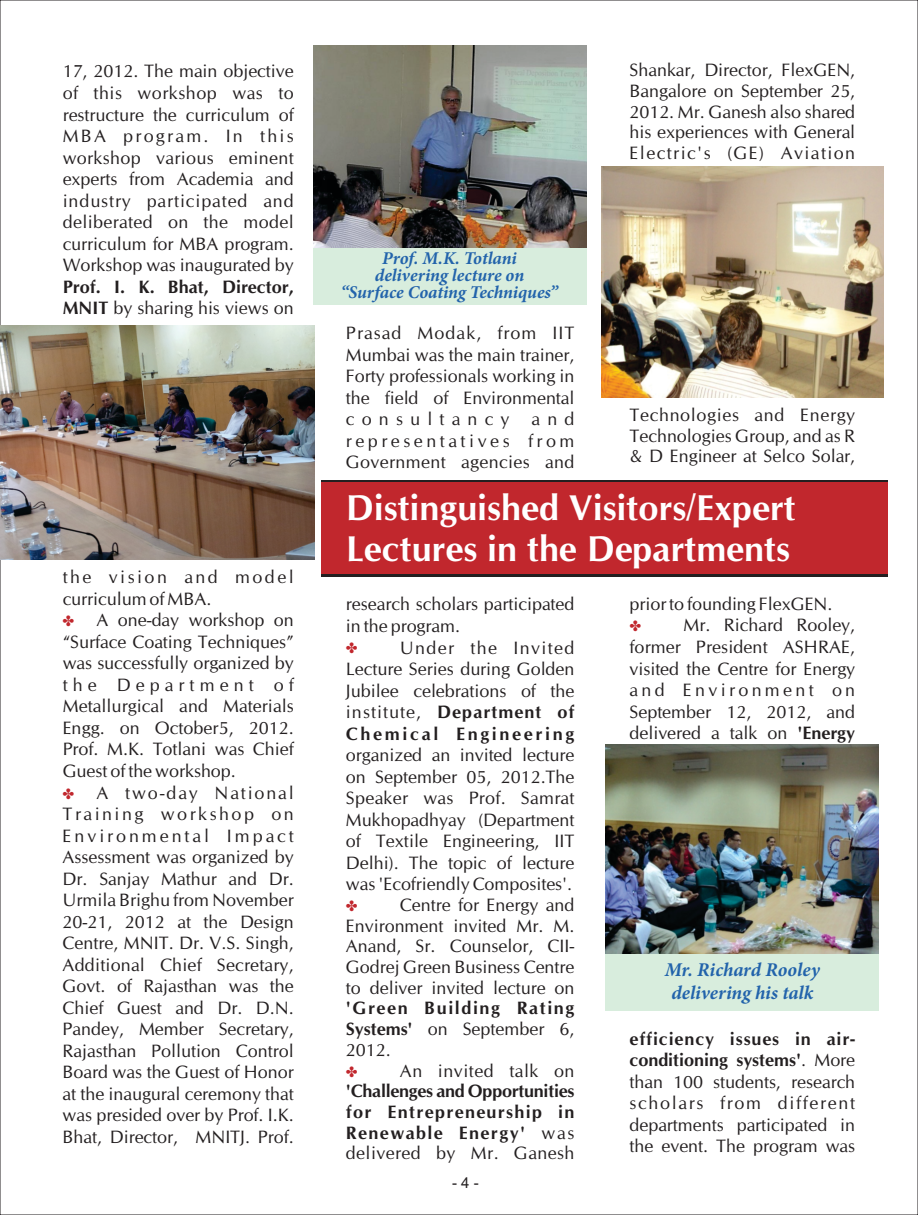
<style>
.page{position:relative;width:918px;height:1215px;background:#fff}
.page>*{position:absolute;margin:0;border:0;box-sizing:border-box;transform-origin:0 0}
.t1{font:700 36px/40.8px "CG Omega";color:#fff}
.t2{font:italic 700 19.5px/22.8px "Minion Pro";color:#2263ab;text-align:center}
.t3{font:18px/21.5px "CG Omega";color:#231f20;text-align:justify}
.t4{font:700 18px/20.7px "CG Omega";letter-spacing:.075em;color:#231f20;text-align:justify}
.t5{font:italic 700 18px/16.8px "Minion Pro";letter-spacing:-.005em;color:#2263ab;text-align:center}
.t6{font:700 18px/21.5px "CG Omega";color:#231f20}
.t7{font:18px/21.5px "CG Omega";letter-spacing:.135em;color:#231f20}
.t8{font:18px "CG Omega";letter-spacing:.185em;color:#231f20}
.t9{font:18px "CG Omega";letter-spacing:.03em;color:#231f20}
.t10{font:15px "Arial";color:#231f20}
.s1{font-weight:400}
.s2{font-weight:700}
</style>
<div class="page">
<div style="left:322px;top:480px;width:566px;height:97px;background:#231f20"></div>
<div style="left:322px;top:482px;width:566px;height:92px;background:#c1272d"></div>
<img style="left:313px;top:45px;width:273px;height:204px">
<img style="left:601px;top:167px;width:282px;height:231px">
<img style="left:606px;top:744px;width:273px;height:211px">
<div style="left:606px;top:955px;width:273px;height:56px;background:#d8eddd"></div>
<img style="left:0;top:325px;width:315px;height:234px">
<div style="left:313px;top:249px;width:273px;height:56px;background:#d8eddd"></div>
<p class="t3" style="left:63px;top:62px;width:233px">17, 2012. The main objective of this workshop was to restructure the curriculum of MBA program. In this workshop various eminent experts from Academia and industry participated and deliberated on the model curriculum for MBA program.<br>Workshop was inaugurated by</p>
<p class="t6" style="left:63px;top:277px;width:233px">Prof. I. K. Bhat, Director,<br>MNIT <span class="s1">by sharing his views on</span></p>
<p class="t7" style="left:63px;top:568px;width:233px">the vision and model curriculum of MBA.</p>
<p class="t3" style="left:63px;top:611px;width:233px;text-indent:34px">A one-day workshop on “Surface Coating Techniques” was successfully organized by the Department of Metallurgical and Materials Engg. on October5, 2012.<br>Prof. M.K. Totlani was Chief Guest of the workshop.</p>
<p class="t3" style="left:63px;top:783px;width:233px;text-indent:34px">A two-day National Training workshop on Environmental Impact Assessment was organized by Dr. Sanjay Mathur and Dr.<br>Urmila Brighu from November 20-21, 2012 at the Design Centre, MNIT. Dr. V.S. Singh, Additional Chief Secretary, Govt. of Rajasthan was the Chief Guest and Dr. D.N.<br>Pandey, Member Secretary, Rajasthan Pollution Control Board was the Guest of Honor at the inaugural ceremony that was presided over by Prof. I.K.<br>Bhat, Director, MNITJ. Prof.</p>
<p class="t5" style="left:341px;top:252px;width:219px">Prof. M.K. Totlani<br>delivering lecture on<br>“Surface Coating Techniques”</p>
<p class="t3" style="left:346px;top:324px;width:230px">Prasad Modak, from IIT Mumbai was the main trainer, Forty professionals working in the field of Environmental consultancy and representatives from Government agencies and</p>
<p class="t3" style="left:630px;top:61px;width:227px;line-height:20.7px">Shankar, Director, FlexGEN, Bangalore on September 25, 2012. Mr. Ganesh also shared his experiences with General Electric's (GE) Aviation</p>
<p class="t3" style="left:629px;top:406px;width:227px;line-height:20.7px">Technologies and Energy Technologies Group, and as R &amp; D Engineer at Selco Solar,</p>
<h1 class="t1" style="left:346px;top:490px;width:451px">Distinguished Visitors/Expert<br>Lectures in the Departments</h1>
<p class="t3" style="left:346px;top:595px;width:230px">research scholars participated in the program.</p>
<p class="t3" style="left:346px;top:638px;width:230px;text-indent:54px">Under the Invited Lecture Series during Golden Jubilee celebrations of the institute, <span class="s2">Department of Chemical Engineering</span></p>
<p class="t3" style="left:346px;top:746px;width:230px;text-align:right">organized an invited lecture on September 05, 2012.The<br>Speaker was Prof. Samrat<br>Mukhopadhyay (Department of Textile Engineering, IIT<br>Delhi). The topic of lecture was 'Ecofriendly Composites'.<br>Centre for Energy and<br>Environment invited Mr. M.<br>Anand, Sr. Counselor, CII-<br>Godrej Green Business Centre to deliver invited lecture on</p>
<p class="t4" style="left:346px;top:999px;width:230px">'Green Building Rating Systems' <span class="s1">on September 6, 2012.</span></p>
<p class="t9" style="left:400px;top:1063px;width:176px">An invited talk on</p>
<p class="t4" style="left:346px;top:1082px;width:230px">'Challenges and Opportunities for Entrepreneurship in Renewable Energy' <span class="s1">was delivered by Mr. Ganesh</span></p>
<p class="t10" style="left:452px;top:1177px;width:28px">- 4 -</p>
<p class="t3" style="left:629px;top:594px;width:205px">prior to founding FlexGEN.</p>
<p class="t3" style="left:683px;top:616px;width:173px">Mr. Richard Rooley,</p>
<p class="t3" style="left:629px;top:637px;width:227px">former President ASHRAE,</p>
<p class="t3" style="left:629px;top:659px;width:227px">visited the Centre for Energy</p>
<p class="t8" style="left:629px;top:683px;width:227px">and Environment on</p>
<p class="t3" style="left:629px;top:702px;width:227px">September 12, 2012, and</p>
<p class="t3" style="left:629px;top:724px;width:227px">delivered a talk on <span class="s2">'Energy</span></p>
<p class="t2" style="left:665px;top:960px;width:157px">Mr. Richard Rooley delivering his talk</p>
<p class="t3" style="left:629px;top:1029px;width:227px"><span class="s2">efficiency issues in air&shy;conditioning systems'</span>. More than 100 students, research scholars from different departments participated in the event. The program was</p>
</div>
